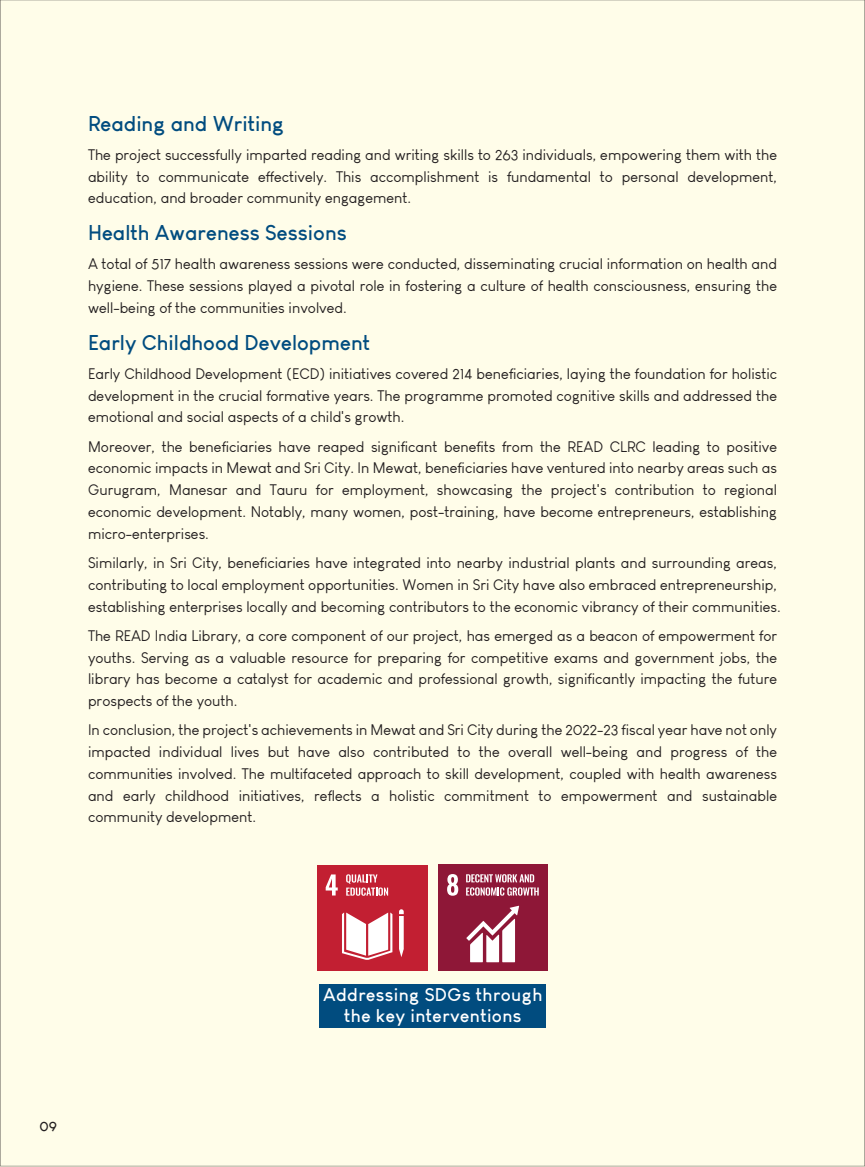
<style>
.page{position:relative;width:865px;height:1167px;background:#fff}
.page>*{position:absolute;margin:0;border:0;box-sizing:border-box;transform-origin:0 0}
.t1{font:700 21px "Louis George Cafe";color:#014c7f}
.t2{font:700 18px/20.1px "Louis George Cafe";letter-spacing:.02em;color:#fff;text-align:center}
.t3{font:15px/21.8px "Louis George Cafe";color:#231f20;text-align:justify}
.t4{font:700 13.5px "Louis George Cafe";color:#231f20}
</style>
<div class="page">
<div style="left:0;top:0;width:864px;height:1166px;background:#fffde9"></div>
<div style="left:317px;top:865px;width:110px;height:105px;background:#c21f32"></div>
<svg style="left:325px;top:874px;width:12px;height:21px"></svg>
<svg style="left:346px;top:874px;width:42px;height:21px"></svg>
<svg style="left:342px;top:912px;width:50px;height:47px"></svg>
<svg style="left:399px;top:909px;width:4px;height:48px"></svg>
<div style="left:438px;top:864px;width:109px;height:107px;background:#8e1737"></div>
<svg style="left:447px;top:874px;width:11px;height:21px"></svg>
<svg style="left:466px;top:874px;width:72px;height:21px"></svg>
<svg style="left:466px;top:905px;width:53px;height:57px"></svg>
<div style="left:319px;top:984px;width:226px;height:43px;background:#014c7f"></div>
<h1 class="t1" style="left:88px;top:110px;width:198px">Reading and Writing</h1>
<p class="t3" style="left:88px;top:144px;width:690px">The project successfully imparted reading and writing skills to 263 individuals, empowering them with the ability to communicate effectively. This accomplishment is fundamental to personal development, education, and broader community engagement.</p>
<h1 class="t1" style="left:88px;top:219px;width:260px">Health Awareness Sessions</h1>
<p class="t3" style="left:88px;top:253px;width:690px">A total of 517 health awareness sessions were conducted, disseminating crucial information on health and hygiene. These sessions played a pivotal role in fostering a culture of health consciousness, ensuring the well-being of the communities involved.</p>
<h1 class="t1" style="left:88px;top:329px;width:283px">Early Childhood Development</h1>
<p class="t3" style="left:88px;top:363px;width:690px">Early Childhood Development (ECD) initiatives covered 214 beneficiaries, laying the foundation for holistic development in the crucial formative years. The programme promoted cognitive skills and addressed the emotional and social aspects of a child's growth.</p>
<p class="t3" style="left:88px;top:435px;width:690px">Moreover, the beneficiaries have reaped significant benefits from the READ CLRC leading to positive economic impacts in Mewat and Sri City. In Mewat, beneficiaries have ventured into nearby areas such as Gurugram, Manesar and Tauru for employment, showcasing the project's contribution to regional economic development. Notably, many women, post-training, have become entrepreneurs, establishing micro-enterprises.</p>
<p class="t3" style="left:88px;top:552px;width:694px;text-align:left">Similarly, in Sri City, beneficiaries have integrated into nearby industrial plants and surrounding areas, contributing to local employment opportunities. Women in Sri City have also embraced entrepreneurship, establishing enterprises locally and becoming contributors to the economic vibrancy of their communities.</p>
<p class="t3" style="left:88px;top:624px;width:690px">The READ India Library, a core component of our project, has emerged as a beacon of empowerment for youths. Serving as a valuable resource for preparing for competitive exams and government jobs, the library has become a catalyst for academic and professional growth, significantly impacting the future prospects of the youth.</p>
<p class="t3" style="left:88px;top:719px;width:690px">In conclusion, the project's achievements in Mewat and Sri City during the 2022-23 fiscal year have not only impacted individual lives but have also contributed to the overall well-being and progress of the communities involved. The multifaceted approach to skill development, coupled with health awareness and early childhood initiatives, reflects a holistic commitment to empowerment and sustainable community development.</p>
<p class="t4" style="left:40px;top:1117px;width:19px">09</p>
<p class="t2" style="left:323px;top:984px;width:221px">Addressing SDGs through the key interventions</p>
</div>
